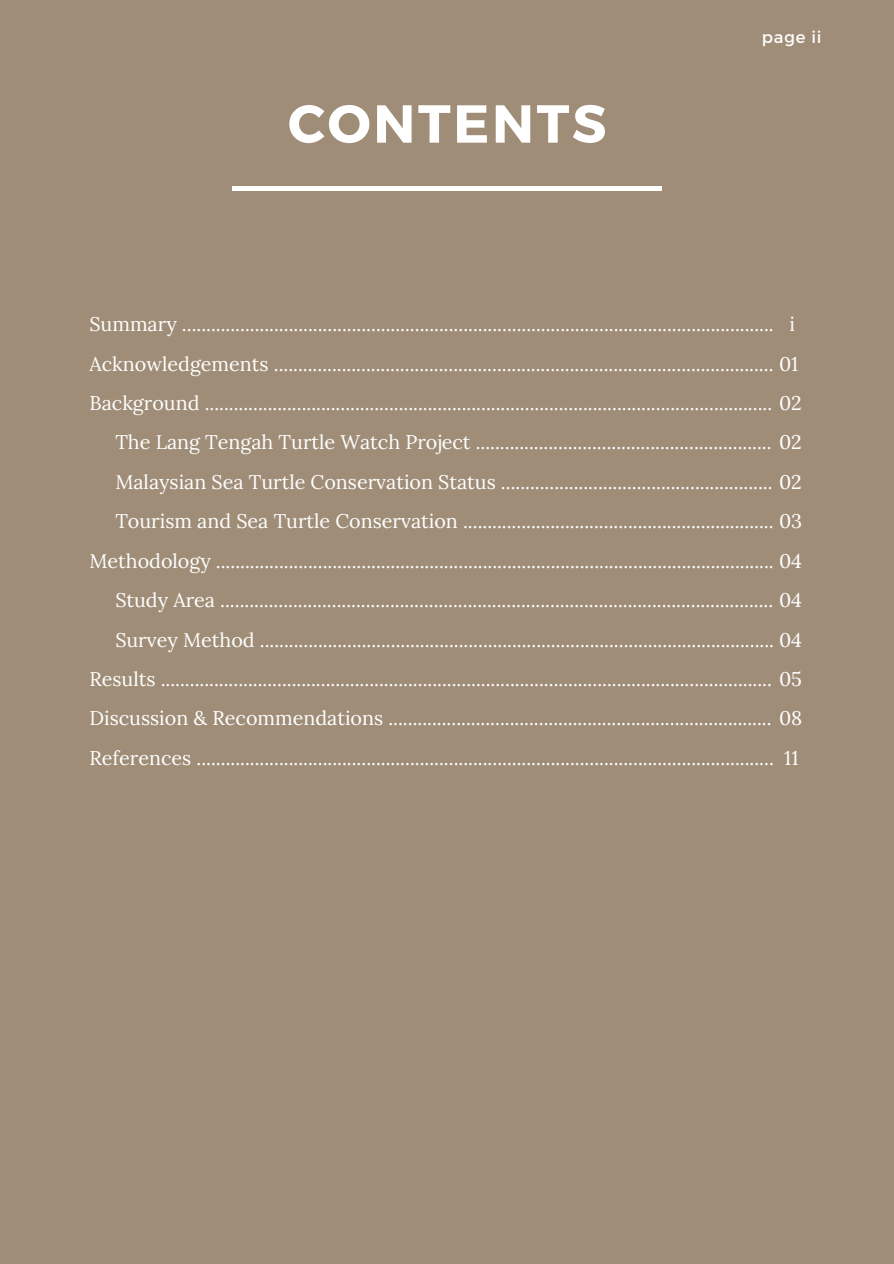
<style>
.page{position:relative;width:894px;height:1264px;background:#fff}
.page>*{position:absolute;margin:0;border:0;box-sizing:border-box;transform-origin:0 0}
.t1{font:700 53.4px "Montserrat";letter-spacing:.05em;color:#fff}
.t2{font:19.65px "Lora";color:#fff}
.t3{font:16.5px "Montserrat";letter-spacing:.05em;color:#fff}
</style>
<div class="page">
<div style="left:0;top:0;width:893px;height:1263px;background:#9f8d77"></div>
<hr style="left:232px;top:187px;width:429px;height:3px;background:#fff">
<h1 class="t1" style="left:288px;top:89px;width:320px">CONTENTS</h1>
<p class="t3" style="left:761px;top:27px;width:61px">page ii</p>
<p class="t2" style="left:789px;top:311px;width:7px">i</p>
<p class="t2" style="left:89px;top:311px;width:685px">Summary ..........................................................................................................................</p>
<p class="t2" style="left:89px;top:351px;width:710px">Acknowledgements ....................................................................................................... 01</p>
<p class="t2" style="left:89px;top:390px;width:713px">Background ..................................................................................................................... 02</p>
<p class="t2" style="left:115px;top:429px;width:687px">The Lang Tengah Turtle Watch Project ............................................................. 02</p>
<p class="t2" style="left:115px;top:469px;width:687px">Malaysian Sea Turtle Conservation Status ........................................................ 02</p>
<p class="t2" style="left:115px;top:508px;width:688px">Tourism and Sea Turtle Conservation ................................................................ 03</p>
<p class="t2" style="left:89px;top:548px;width:713px">Methodology ................................................................................................................... 04</p>
<p class="t2" style="left:115px;top:587px;width:688px">Study Area .................................................................................................................. 04</p>
<p class="t2" style="left:115px;top:627px;width:688px">Survey Method .......................................................................................................... 04</p>
<p class="t2" style="left:89px;top:666px;width:714px">Results .............................................................................................................................. 05</p>
<p class="t2" style="left:89px;top:705px;width:714px">Discussion &amp; Recommendations ............................................................................... 08</p>
<p class="t2" style="left:89px;top:745px;width:685px">References .......................................................................................................................</p>
<p class="t2" style="left:784px;top:745px;width:16px">11</p>
</div>
